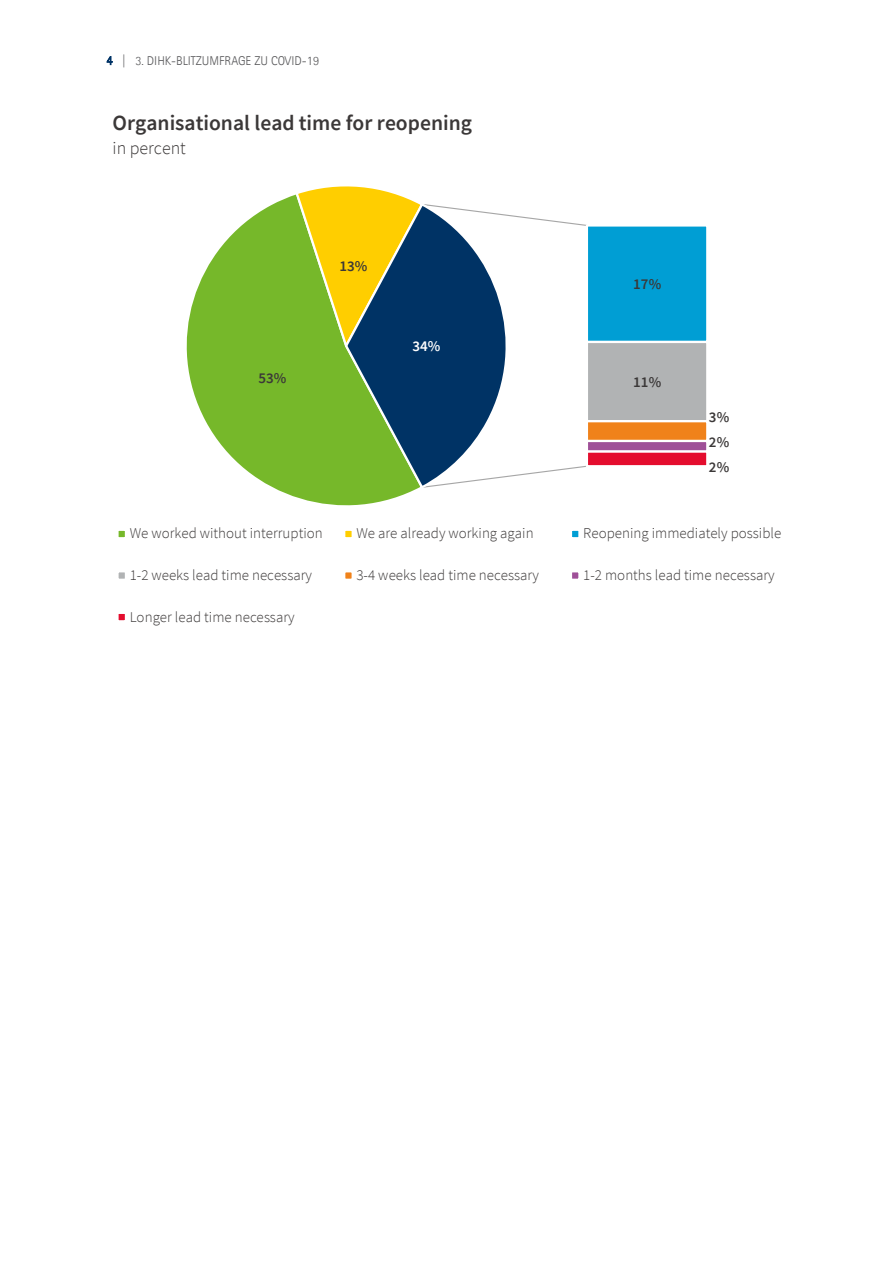
<style>
.page{position:relative;width:893px;height:1263px;background:#fff}
.page>*{position:absolute;margin:0;border:0;box-sizing:border-box;transform-origin:0 0}
.t1{font:600 21.6px "Source Sans Pro";color:#3b3838}
.t2{font:300 18px "Source Sans Pro";color:#3b3838}
.t3{font:300 15px "Source Sans Pro";color:#3b3838}
.t4{font:600 15px "Source Sans Pro";letter-spacing:.005em;color:#3b3838}
.t5{font:600 15px "Source Sans Pro";color:#fff}
.t6{font:300 12.75px "Agfa Rotis Sans Serif";color:#58585a}
.s1{color:#036}
</style>
<div class="page">
<svg style="left:530px;top:465px;width:56px;height:9px"></svg>
<svg style="left:186px;top:195px;width:228px;height:311px"></svg>
<svg style="left:294px;top:186px;width:292px;height:166px"></svg>
<div style="left:587px;top:225px;width:120px;height:117px;background:#009ed4"></div>
<div style="left:586px;top:224px;width:122px;height:119px;border:2px solid #fff"></div>
<div style="left:587px;top:342px;width:120px;height:79px;background:#b1b3b4"></div>
<div style="left:586px;top:341px;width:122px;height:81px;border:2px solid #fff"></div>
<div style="left:587px;top:421px;width:120px;height:20px;background:#f0821a"></div>
<div style="left:586px;top:420px;width:122px;height:22px;border:2px solid #fff"></div>
<div style="left:587px;top:441px;width:120px;height:11px;background:#9f5098"></div>
<div style="left:586px;top:440px;width:122px;height:13px;border:2px solid #fff"></div>
<div style="left:587px;top:452px;width:120px;height:14px;background:#e40d2e"></div>
<div style="left:586px;top:450px;width:122px;height:17px;border:2px solid #fff"></div>
<svg style="left:344px;top:201px;width:186px;height:289px"></svg>
<div style="left:117px;top:530px;width:9px;height:8px;background:#76b82a"></div>
<div style="left:116px;top:529px;width:11px;height:10px;border:2px solid #fff"></div>
<div style="left:344px;top:530px;width:9px;height:8px;background:#ffce00"></div>
<div style="left:343px;top:529px;width:11px;height:10px;border:2px solid #fff"></div>
<div style="left:571px;top:530px;width:8px;height:8px;background:#009ed4"></div>
<div style="left:570px;top:529px;width:11px;height:10px;border:2px solid #fff"></div>
<div style="left:117px;top:571px;width:9px;height:9px;background:#b1b3b4"></div>
<div style="left:116px;top:570px;width:11px;height:11px;border:2px solid #fff"></div>
<div style="left:344px;top:571px;width:9px;height:9px;background:#f0821a"></div>
<div style="left:343px;top:570px;width:11px;height:11px;border:2px solid #fff"></div>
<div style="left:571px;top:571px;width:8px;height:9px;background:#9f5098"></div>
<div style="left:570px;top:570px;width:11px;height:11px;border:2px solid #fff"></div>
<div style="left:117px;top:613px;width:9px;height:8px;background:#e40d2e"></div>
<div style="left:116px;top:612px;width:11px;height:10px;border:2px solid #fff"></div>
<p class="t6" style="left:106px;top:53px;width:214px"><span class="s1">4</span> | 3. DIHK-BLITZUMFRAGE ZU COVID-19</p>
<p class="t1" style="left:113px;top:109px;width:361px">Organisational lead time for reopening</p>
<p class="t2" style="left:113px;top:136px;width:75px">in percent</p>
<p class="t4" style="left:258px;top:368px;width:30px">53%</p>
<p class="t4" style="left:339px;top:256px;width:30px">13%</p>
<p class="t5" style="left:412px;top:336px;width:30px">34%</p>
<p class="t4" style="left:633px;top:274px;width:30px">17%</p>
<p class="t4" style="left:633px;top:372px;width:30px">11%</p>
<p class="t4" style="left:709px;top:407px;width:22px">3%</p>
<p class="t4" style="left:709px;top:432px;width:22px">2%</p>
<p class="t4" style="left:709px;top:457px;width:22px">2%</p>
<p class="t3" style="left:130px;top:524px;width:195px">We worked without interruption</p>
<p class="t3" style="left:356px;top:524px;width:179px">We are already working again</p>
<p class="t3" style="left:583px;top:524px;width:200px">Reopening immediately possible</p>
<p class="t3" style="left:130px;top:565px;width:184px">1-2 weeks lead time necessary</p>
<p class="t3" style="left:356px;top:565px;width:184px">3-4 weeks lead time necessary</p>
<p class="t3" style="left:583px;top:565px;width:193px">1-2 months lead time necessary</p>
<p class="t3" style="left:130px;top:607px;width:166px">Longer lead time necessary</p>
</div>
